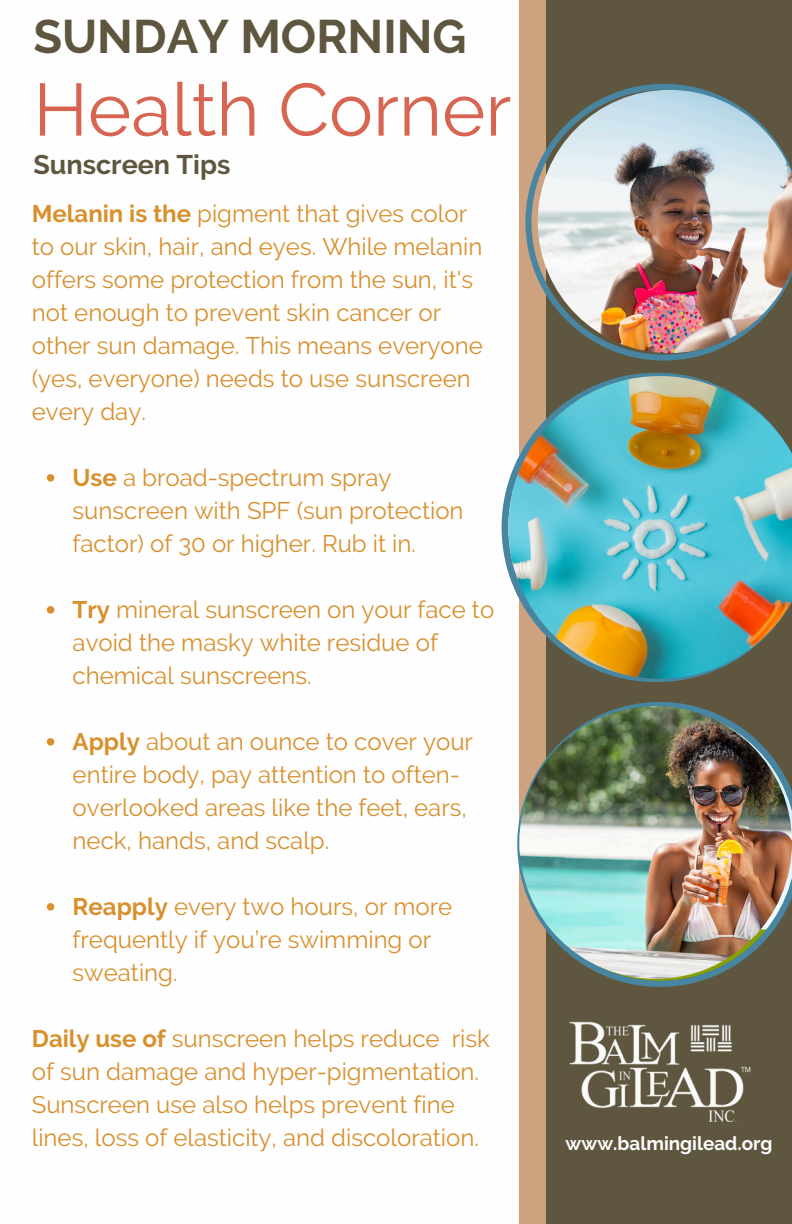
<style>
.page{position:relative;width:792px;height:1224px;background:#fff}
.page>*{position:absolute;margin:0;border:0;box-sizing:border-box;transform-origin:0 0}
.t1{font:74px "Raleway";color:#d76551}
.t2{font:700 47px "Raleway";color:#5e563e}
.t3{font:700 27px "Raleway";color:#5e563e}
.t4{font:24px/33px "Raleway";color:#d8902d}
.t5{font:700 19px "Raleway";color:#fefefe}
.s1{font-weight:700}
</style>
<div class="page">
<div style="left:519px;top:0;width:273px;height:1224px;background:#cda27f"></div>
<div style="left:546px;top:0;width:246px;height:1224px;background:#5e563e"></div>
<svg style="left:517px;top:702px;width:275px;height:285px"></svg>
<svg style="left:525px;top:84px;width:184px;height:277px"></svg>
<img style="left:538px;top:90px;width:254px;height:263px">
<img style="left:569px;top:1021px;width:182px;height:101px">
<svg style="left:502px;top:373px;width:186px;height:309px"></svg>
<img style="left:508px;top:376px;width:284px;height:303px">
<img style="left:519px;top:706px;width:273px;height:273px;border-radius:50%">
<svg style="left:47px;top:474px;width:7px;height:8px"></svg>
<svg style="left:47px;top:606px;width:7px;height:8px"></svg>
<svg style="left:47px;top:738px;width:7px;height:8px"></svg>
<svg style="left:47px;top:903px;width:7px;height:8px"></svg>
<h1 class="t2" style="left:33px;top:9px;width:435px">SUNDAY MORNING</h1>
<h3 class="t1" style="left:33px;top:66px;width:479px">Health Corner</h3>
<h4 class="t3" style="left:33px;top:149px;width:199px">Sunscreen Tips</h4>
<p class="t4" style="left:32px;top:197px;width:453px"><span class="s1">Melanin is the</span> pigment that gives color to our skin, hair, and eyes. While melanin offers some protection from the sun, it's not enough to prevent skin cancer or other sun damage. This means everyone (yes, everyone) needs to use sunscreen every day.</p>
<p class="t4" style="left:73px;top:461px;width:393px"><span class="s1">Use</span> a broad-spectrum spray sunscreen with SPF (sun protection factor) of 30 or higher. Rub it in.</p>
<p class="t4" style="left:73px;top:593px;width:423px"><span class="s1">Try</span> mineral sunscreen on your face to avoid the masky white residue of chemical sunscreens.</p>
<p class="t4" style="left:73px;top:725px;width:402px"><span class="s1">Apply</span> about an ounce to cover your entire body, pay attention to often&shy;overlooked areas like the feet, ears, neck, hands, and scalp.</p>
<h4 class="t4" style="left:73px;top:890px;width:381px"><span class="s1">Reapply</span> every two hours, or more frequently if you’re swimming or sweating.</h4>
<p class="t4" style="left:32px;top:1022px;width:460px"><span class="s1">Daily use of</span> sunscreen helps reduce risk of sun damage and hyper-pigmentation.<br>Sunscreen use also helps prevent fine lines, loss of elasticity, and discoloration.</p>
<h2 class="t5" style="left:566px;top:1133px;width:208px">www.balmingilead.org</h2>
</div>
